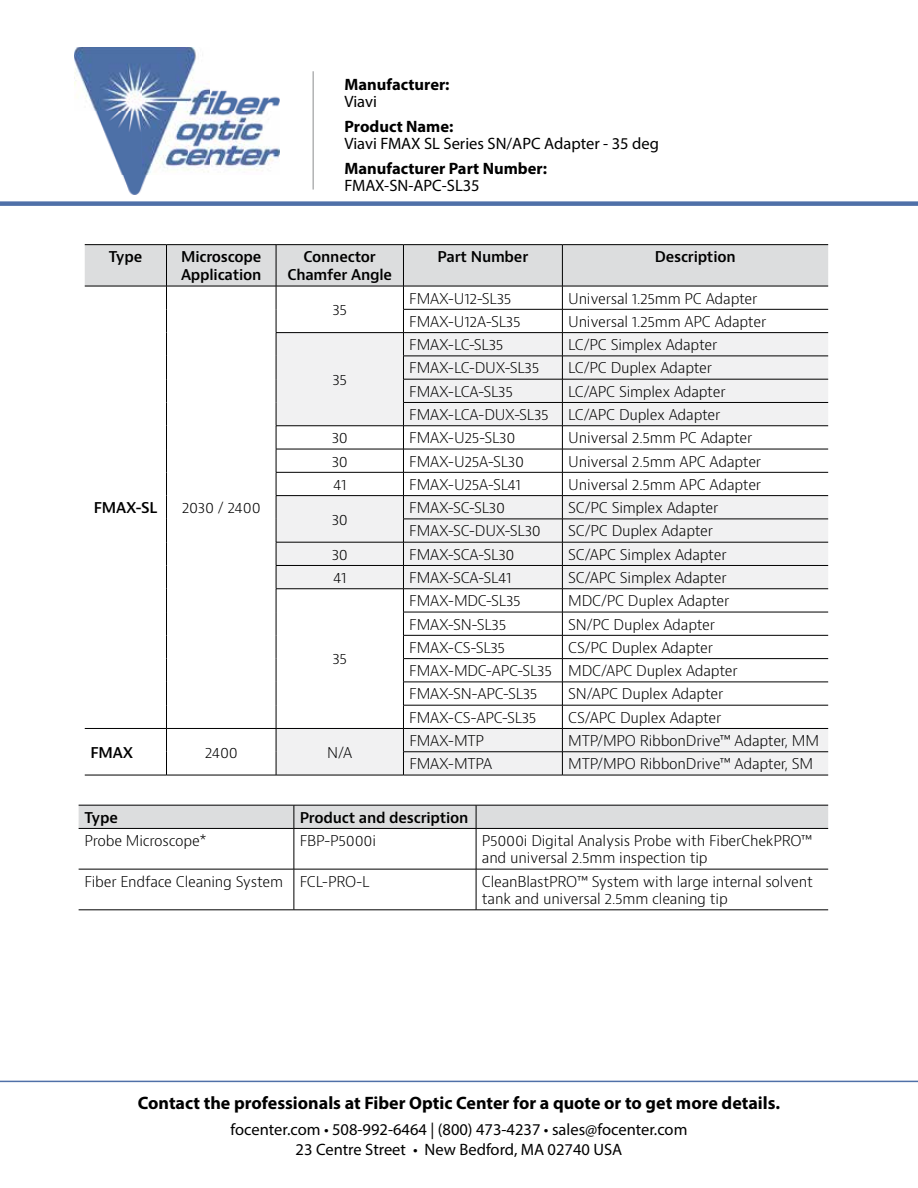
<style>
.page{position:relative;width:918px;height:1188px;background:#fff}
.page>*{position:absolute;margin:0;border:0;box-sizing:border-box;transform-origin:0 0}
.t1{font:700 18px "Myriad Pro";color:#000}
.t2{font:16.5px/19.5px "Myriad Pro";color:#000;text-align:center}
.t3{font:700 16.5px "Myriad Pro";color:#000}
.t4{font:300 14.55px/23.2px "Bernino Sans";letter-spacing:-.015em;color:#000}
.t5{font:600 14.55px/17.4px "Bernino Sans";letter-spacing:-.015em;color:#000}
</style>
<div class="page">
<hr style="left:0;top:1081px;width:918px;height:1px;background:#4f70a8">
<div style="left:0;top:201px;width:918px;height:5px;background:#4f70a8"></div>
<img style="left:75px;top:47px;width:204px;height:147px">
<hr style="left:313px;top:71px;width:1px;height:119px;background:#8a8c8e">
<hr style="left:85px;top:244px;width:82px;height:1px;background:#000">
<hr style="left:167px;top:244px;width:109px;height:1px;background:#000">
<hr style="left:276px;top:244px;width:127px;height:1px;background:#000">
<hr style="left:403px;top:244px;width:159px;height:1px;background:#000">
<hr style="left:562px;top:244px;width:266px;height:1px;background:#000">
<svg style="left:85px;top:245px;width:743px;height:530px"></svg>
<hr style="left:85px;top:775px;width:82px;height:1px;background:#000">
<hr style="left:167px;top:775px;width:109px;height:1px;background:#000">
<hr style="left:276px;top:775px;width:127px;height:1px;background:#000">
<hr style="left:403px;top:775px;width:159px;height:1px;background:#000">
<hr style="left:562px;top:775px;width:266px;height:1px;background:#000">
<svg style="left:79px;top:805px;width:749px;height:23px;background:#d4d5d6"></svg>
<hr style="left:79px;top:828px;width:215px;height:1px;background:#000">
<hr style="left:294px;top:828px;width:182px;height:1px;background:#000">
<hr style="left:294px;top:829px;width:1px;height:40px;background:#000">
<hr style="left:476px;top:828px;width:352px;height:1px;background:#000">
<hr style="left:476px;top:829px;width:1px;height:40px;background:#000">
<hr style="left:79px;top:869px;width:215px;height:1px;background:#000">
<hr style="left:294px;top:869px;width:182px;height:1px;background:#000">
<hr style="left:294px;top:869px;width:1px;height:41px;background:#000">
<hr style="left:476px;top:869px;width:352px;height:1px;background:#000">
<hr style="left:476px;top:869px;width:1px;height:41px;background:#000">
<hr style="left:79px;top:910px;width:215px;height:1px;background:#000">
<hr style="left:294px;top:910px;width:182px;height:1px;background:#000">
<hr style="left:476px;top:910px;width:352px;height:1px;background:#000">
<p class="t3" style="left:345px;top:74px;width:107px">Manufacturer:</p>
<p class="t2" style="left:345px;top:91px;width:34px">Viavi</p>
<p class="t3" style="left:345px;top:116px;width:110px">Product Name:</p>
<p class="t2" style="left:345px;top:133px;width:316px">Viavi FMAX SL Series SN/APC Adapter - 35 deg</p>
<p class="t3" style="left:345px;top:158px;width:204px">Manufacturer Part Number:</p>
<p class="t2" style="left:345px;top:175px;width:137px">FMAX-SN-APC-SL35</p>
<p class="t5" style="left:109px;top:248px;width:35px">Type</p>
<p class="t5" style="left:181px;top:248px;width:82px">Microscope<br>Application</p>
<p class="t5" style="left:287px;top:248px;width:106px;text-align:center">Connector<br>Chamfer Angle</p>
<p class="t5" style="left:438px;top:248px;width:92px">Part Number</p>
<p class="t5" style="left:655px;top:248px;width:82px">Description</p>
<p class="t5" style="left:94px;top:499px;width:65px">FMAX-SL</p>
<p class="t4" style="left:182px;top:496px;width:80px">2030 / 2400</p>
<p class="t4" style="left:332px;top:298px;width:16px">35</p>
<p class="t4" style="left:333px;top:368px;width:16px">35</p>
<p class="t4" style="left:409px;top:287px;width:104px">FMAX-U12-SL35</p>
<p class="t4" style="left:568px;top:287px;width:191px">Universal 1.25mm PC Adapter</p>
<p class="t4" style="left:409px;top:310px;width:113px">FMAX-U12A-SL35</p>
<p class="t4" style="left:568px;top:310px;width:200px">Universal 1.25mm APC Adapter</p>
<p class="t4" style="left:409px;top:333px;width:96px">FMAX-LC-SL35</p>
<p class="t4" style="left:568px;top:333px;width:151px">LC/PC Simplex Adapter</p>
<p class="t4" style="left:409px;top:357px;width:131px">FMAX-LC-DUX-SL35</p>
<p class="t4" style="left:568px;top:357px;width:145px">LC/PC Duplex Adapter</p>
<p class="t4" style="left:409px;top:380px;width:105px">FMAX-LCA-SL35</p>
<p class="t4" style="left:568px;top:380px;width:159px">LC/APC Simplex Adapter</p>
<p class="t4" style="left:409px;top:403px;width:141px">FMAX-LCA-DUX-SL35</p>
<p class="t4" style="left:568px;top:403px;width:154px">LC/APC Duplex Adapter</p>
<p class="t4" style="left:332px;top:427px;width:18px">30</p>
<p class="t4" style="left:409px;top:427px;width:108px">FMAX-U25-SL30</p>
<p class="t4" style="left:568px;top:427px;width:186px">Universal 2.5mm PC Adapter</p>
<p class="t4" style="left:332px;top:450px;width:18px">30</p>
<p class="t4" style="left:409px;top:450px;width:116px">FMAX-U25A-SL30</p>
<p class="t4" style="left:568px;top:450px;width:195px">Universal 2.5mm APC Adapter</p>
<p class="t4" style="left:333px;top:473px;width:15px">41</p>
<p class="t4" style="left:409px;top:473px;width:113px">FMAX-U25A-SL41</p>
<p class="t4" style="left:568px;top:473px;width:195px">Universal 2.5mm APC Adapter</p>
<p class="t4" style="left:332px;top:508px;width:18px">30</p>
<p class="t4" style="left:409px;top:496px;width:97px">FMAX-SC-SL30</p>
<p class="t4" style="left:568px;top:496px;width:152px">SC/PC Simplex Adapter</p>
<p class="t4" style="left:409px;top:520px;width:133px">FMAX-SC-DUX-SL30</p>
<p class="t4" style="left:568px;top:520px;width:146px">SC/PC Duplex Adapter</p>
<p class="t4" style="left:332px;top:543px;width:18px">30</p>
<p class="t4" style="left:409px;top:543px;width:107px">FMAX-SCA-SL30</p>
<p class="t4" style="left:568px;top:543px;width:160px">SC/APC Simplex Adapter</p>
<p class="t4" style="left:333px;top:566px;width:15px">41</p>
<p class="t4" style="left:409px;top:566px;width:104px">FMAX-SCA-SL41</p>
<p class="t4" style="left:568px;top:566px;width:160px">SC/APC Simplex Adapter</p>
<p class="t4" style="left:333px;top:648px;width:16px">35</p>
<p class="t4" style="left:409px;top:590px;width:113px">FMAX-MDC-SL35</p>
<p class="t4" style="left:568px;top:590px;width:163px">MDC/PC Duplex Adapter</p>
<p class="t4" style="left:409px;top:613px;width:98px">FMAX-SN-SL35</p>
<p class="t4" style="left:568px;top:613px;width:148px">SN/PC Duplex Adapter</p>
<p class="t4" style="left:409px;top:636px;width:97px">FMAX-CS-SL35</p>
<p class="t4" style="left:409px;top:636px;width:330px;text-indent:159px">CS/PC Duplex Adapter<br>FMAX-MDC-APC-SL35 MDC/APC Duplex Adapter<br>FMAX-SN-APC-SL35</p>
<p class="t4" style="left:568px;top:683px;width:157px">SN/APC Duplex Adapter</p>
<p class="t4" style="left:409px;top:706px;width:129px">FMAX-CS-APC-SL35</p>
<p class="t4" style="left:568px;top:706px;width:155px">CS/APC Duplex Adapter</p>
<p class="t5" style="left:91px;top:744px;width:44px">FMAX</p>
<p class="t4" style="left:205px;top:741px;width:35px">2400</p>
<p class="t4" style="left:327px;top:741px;width:27px">N/A</p>
<p class="t4" style="left:409px;top:729px;width:76px">FMAX-MTP</p>
<p class="t4" style="left:568px;top:729px;width:252px">MTP/MPO RibbonDrive™ Adapter, MM</p>
<p class="t4" style="left:409px;top:753px;width:84px">FMAX-MTPA</p>
<p class="t4" style="left:568px;top:753px;width:247px">MTP/MPO RibbonDrive™ Adapter, SM</p>
<p class="t5" style="left:84px;top:809px;width:35px">Type</p>
<p class="t5" style="left:300px;top:809px;width:170px">Product and description</p>
<p class="t4" style="left:84px;top:829px;width:124px">Probe Microscope*</p>
<p class="t4" style="left:300px;top:829px;width:78px">FBP-P5000i</p>
<p class="t4" style="left:482px;top:832px;width:332px;line-height:17.4px">P5000i Digital Analysis Probe with FiberChekPRO™ and universal 2.5mm inspection tip</p>
<p class="t4" style="left:84px;top:870px;width:287px">Fiber Endface Cleaning System FCL-PRO-L</p>
<p class="t4" style="left:482px;top:873px;width:333px;line-height:17.4px">CleanBlastPRO™ System with large internal solvent tank and universal 2.5mm cleaning tip</p>
<p class="t1" style="left:138px;top:1091px;width:644px">Contact the professionals at Fiber Optic Center for a quote or to get more details.</p>
<p class="t2" style="left:231px;top:1119px;width:458px">focenter.com • 508-992-6464 | (800) 473-4237 • sales@focenter.com<br>23 Centre Street • New Bedford, MA 02740 USA</p>
</div>
